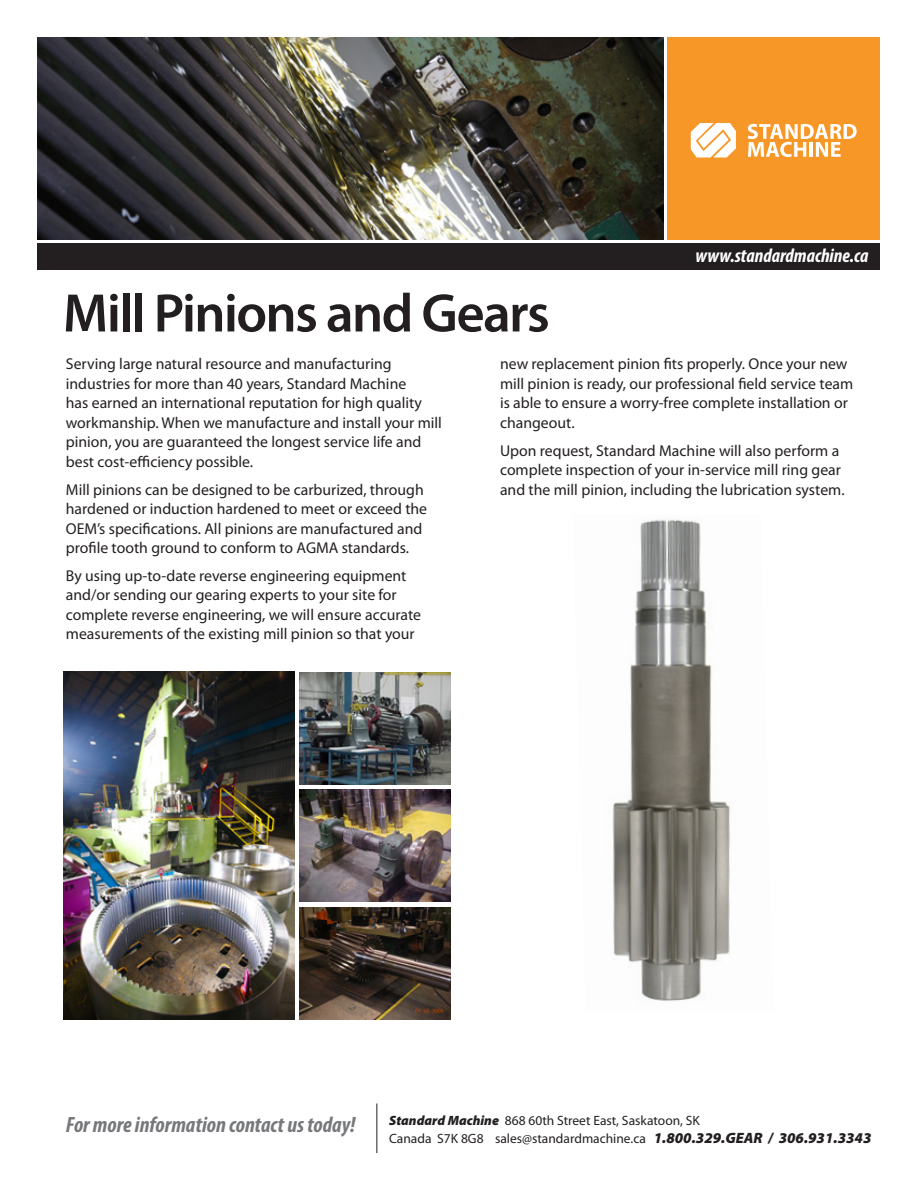
<style>
.page{position:relative;width:918px;height:1188px;background:#fff}
.page>*{position:absolute;margin:0;border:0;box-sizing:border-box;transform-origin:0 0}
.t1{font:600 54.6px "Myriad Pro";letter-spacing:-.03em;color:#231f20}
.t2{font:italic 700 condensed 22.2px "Myriad Pro";color:#76787b}
.t3{font:italic 700 condensed 19.5px "Myriad Pro";color:#fff}
.t4{font:15.75px/19.5px "Myriad Pro";color:#231f20}
.t5{font:13.5px/18px "Myriad Pro";color:#231f20}
.s1{font-weight:900;font-style:italic}
.s2{font-weight:900;font-style:italic;font-size:15px}
</style>
<div class="page">
<img style="left:64px;top:672px;width:231px;height:348px">
<hr style="left:376px;top:1104px;width:1px;height:49px;background:#231f20">
<img style="left:38px;top:38px;width:626px;height:202px">
<img style="left:299px;top:672px;width:152px;height:112px">
<img style="left:299px;top:789px;width:152px;height:113px">
<img style="left:299px;top:907px;width:152px;height:112px">
<img style="left:612px;top:519px;width:118px;height:482px">
<div style="left:668px;top:38px;width:212px;height:202px;background:#f79727"></div>
<div style="left:38px;top:244px;width:842px;height:26px;background:#231f20"></div>
<svg style="left:691px;top:123px;width:45px;height:34px;background:#fdead4"></svg>
<svg style="left:748px;top:124px;width:109px;height:33px"></svg>
<h1 class="t1" style="left:63px;top:278px;width:488px">Mill Pinions and Gears</h1>
<p class="t3" style="left:696px;top:243px;width:174px">www.standardmachine.ca</p>
<p class="t4" style="left:66px;top:354px;width:378px">Serving large natural resource and manufacturing industries for more than 40 years, Standard Machine<br>has earned an international reputation for high quality workmanship. When we manufacture and install your mill pinion, you are guaranteed the longest service life and best cost-efficiency possible.</p>
<p class="t4" style="left:66px;top:479px;width:363px">Mill pinions can be designed to be carburized, through hardened or induction hardened to meet or exceed the OEM’s specifications. All pinions are manufactured and profile tooth ground to conform to AGMA standards.</p>
<p class="t4" style="left:66px;top:565px;width:357px">By using up-to-date reverse engineering equipment and/or sending our gearing experts to your site for complete reverse engineering, we will ensure accurate measurements of the existing mill pinion so that your</p>
<p class="t4" style="left:500px;top:354px;width:355px">new replacement pinion fits properly. Once your new mill pinion is ready, our professional field service team is able to ensure a worry-free complete installation or changeout.</p>
<p class="t4" style="left:500px;top:440px;width:346px">Upon request, Standard Machine will also perform a complete inspection of your in-service mill ring gear and the mill pinion, including the lubrication system.</p>
<h2 class="t2" style="left:66px;top:1110px;width:291px">For more information contact us today!</h2>
<p class="t5" style="left:389px;top:1111px;width:484px"><span class="s1">Standard Machine</span> 868 60th Street East, Saskatoon, SK<br>Canada S7K 8G8 sales@standardmachine.ca <span class="s2">1.800.329.GEAR / 306.931.3343</span></p>
</div>
